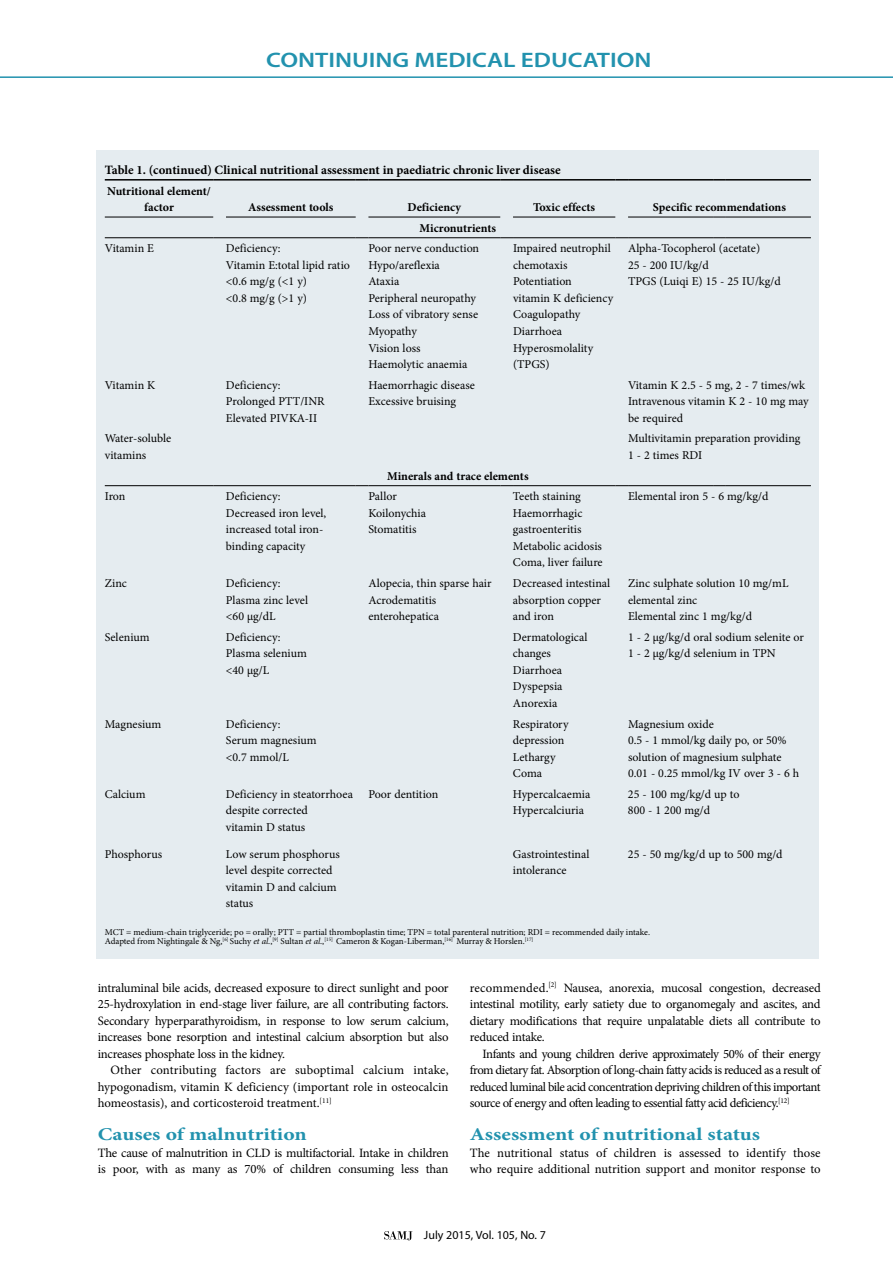
<style>
.page{position:relative;width:893px;height:1263px;background:#fff}
.page>*{position:absolute;margin:0;border:0;box-sizing:border-box;transform-origin:0 0}
.t1{font:600 21px "Myriad Pro";color:#2292ae;scale:1.2 1}
.t2{font:700 18px "Minion Pro";letter-spacing:-.005em;color:#2292ae;scale:1.2 1}
.t3{font:12.75px/16.5px "Minion Pro";letter-spacing:-.015em;color:#000;text-align:justify}
.t4{font:700 12.75px "Minion Pro";color:#000}
.t5{font:12px/16.5px "Minion Pro";color:#000}
.t6{font:700 12px/16.5px "Minion Pro";color:#000;text-align:center}
.t7{font:12px "Myriad Pro";color:#000}
.t8{font:9px/9px "Minion Pro";color:#000}
.s1{font-style:italic}
</style>
<div class="page">
<hr style="left:0;top:76px;width:893px;height:2px;background:#2292ae">
<svg style="left:384px;top:1231px;width:28px;height:9px"></svg>
<div style="left:96px;top:150px;width:723px;height:809px;background:#e5ecf0"></div>
<hr style="left:105px;top:179px;width:108px;height:2px;background:#000">
<svg style="left:213px;top:179px;width:13px;height:2px"></svg>
<hr style="left:226px;top:179px;width:130px;height:2px;background:#000">
<svg style="left:356px;top:179px;width:12px;height:2px"></svg>
<hr style="left:368px;top:179px;width:132px;height:2px;background:#000">
<svg style="left:500px;top:179px;width:13px;height:2px"></svg>
<hr style="left:513px;top:179px;width:102px;height:2px;background:#000">
<svg style="left:615px;top:179px;width:13px;height:2px"></svg>
<hr style="left:628px;top:179px;width:85px;height:2px;background:#000">
<svg style="left:713px;top:179px;width:13px;height:2px"></svg>
<hr style="left:726px;top:179px;width:85px;height:2px;background:#000">
<hr style="left:105px;top:217px;width:108px;height:1px;background:#000">
<hr style="left:226px;top:217px;width:130px;height:1px;background:#000">
<hr style="left:368px;top:217px;width:132px;height:1px;background:#000">
<hr style="left:513px;top:217px;width:102px;height:1px;background:#000">
<hr style="left:628px;top:217px;width:85px;height:1px;background:#000">
<svg style="left:713px;top:217px;width:13px;height:1px"></svg>
<hr style="left:726px;top:217px;width:85px;height:1px;background:#000">
<hr style="left:105px;top:237px;width:108px;height:1px;background:#000">
<svg style="left:213px;top:237px;width:13px;height:1px"></svg>
<hr style="left:226px;top:237px;width:130px;height:1px;background:#000">
<svg style="left:356px;top:237px;width:12px;height:1px"></svg>
<hr style="left:368px;top:237px;width:132px;height:1px;background:#000">
<svg style="left:500px;top:237px;width:13px;height:1px"></svg>
<hr style="left:513px;top:237px;width:102px;height:1px;background:#000">
<svg style="left:615px;top:237px;width:13px;height:1px"></svg>
<hr style="left:628px;top:237px;width:85px;height:1px;background:#000">
<svg style="left:713px;top:237px;width:13px;height:1px"></svg>
<hr style="left:726px;top:237px;width:85px;height:1px;background:#000">
<hr style="left:105px;top:485px;width:108px;height:1px;background:#000">
<svg style="left:213px;top:485px;width:13px;height:1px"></svg>
<hr style="left:226px;top:485px;width:130px;height:1px;background:#000">
<svg style="left:356px;top:485px;width:12px;height:1px"></svg>
<hr style="left:368px;top:485px;width:132px;height:1px;background:#000">
<svg style="left:500px;top:485px;width:13px;height:1px"></svg>
<hr style="left:513px;top:485px;width:102px;height:1px;background:#000">
<svg style="left:615px;top:485px;width:13px;height:1px"></svg>
<hr style="left:628px;top:485px;width:85px;height:1px;background:#000">
<svg style="left:713px;top:485px;width:13px;height:1px"></svg>
<hr style="left:726px;top:485px;width:85px;height:1px;background:#000">
<h1 class="t1" style="left:266px;top:47px;width:323px">CONTINUING MEDICAL EDUCATION</h1>
<p class="t4" style="left:105px;top:161px;width:458px">Table 1. (continued) Clinical nutritional assessment in paediatric chronic liver disease</p>
<p class="t6" style="left:107px;top:182px;width:105px">Nutritional element/ factor</p>
<p class="t6" style="left:248px;top:199px;width:87px">Assessment tools</p>
<p class="t6" style="left:408px;top:199px;width:55px">Deficiency</p>
<p class="t6" style="left:533px;top:199px;width:64px">Toxic effects</p>
<p class="t6" style="left:653px;top:199px;width:135px">Specific recommendations</p>
<p class="t6" style="left:420px;top:219px;width:78px">Micronutrients</p>
<p class="t5" style="left:105px;top:240px;width:51px">Vitamin E</p>
<p class="t5" style="left:226px;top:240px;width:126px">Deficiency:<br>Vitamin E:total lipid ratio &lt;0.6 mg/g (&lt;1 y)<br>&lt;0.8 mg/g (&gt;1 y)</p>
<p class="t5" style="left:368px;top:240px;width:112px">Poor nerve conduction<br>Hypo/areflexia<br>Ataxia<br>Peripheral neuropathy<br>Loss of vibratory sense<br>Myopathy<br>Vision loss<br>Haemolytic anaemia</p>
<p class="t5" style="left:513px;top:240px;width:102px">Impaired neutrophil chemotaxis<br>Potentiation<br>vitamin K deficiency<br>Coagulopathy<br>Diarrhoea<br>Hyperosmolality (TPGS)</p>
<p class="t5" style="left:628px;top:240px;width:154px">Alpha-Tocopherol (acetate)<br>25 - 200 IU/kg/d<br>TPGS (Luiqi E) 15 - 25 IU/kg/d</p>
<p class="t5" style="left:105px;top:377px;width:52px">Vitamin K</p>
<p class="t5" style="left:226px;top:377px;width:100px">Deficiency:<br>Prolonged PTT/INR<br>Elevated PIVKA-II</p>
<p class="t5" style="left:368px;top:377px;width:108px">Haemorrhagic disease<br>Excessive bruising</p>
<p class="t5" style="left:628px;top:377px;width:182px">Vitamin K 2.5 - 5 mg, 2 - 7 times/wk<br>Intravenous vitamin K 2 - 10 mg may be required</p>
<p class="t5" style="left:105px;top:430px;width:68px">Water-soluble vitamins</p>
<p class="t5" style="left:628px;top:430px;width:174px">Multivitamin preparation providing<br>1 - 2 times RDI</p>
<p class="t6" style="left:387px;top:467px;width:143px">Minerals and trace elements</p>
<p class="t5" style="left:105px;top:488px;width:22px">Iron</p>
<p class="t5" style="left:226px;top:488px;width:102px">Deficiency:<br>Decreased iron level, increased total iron&shy;binding capacity</p>
<p class="t5" style="left:368px;top:488px;width:59px">Pallor<br>Koilonychia<br>Stomatitis</p>
<p class="t5" style="left:513px;top:488px;width:91px">Teeth staining<br>Haemorrhagic gastroenteritis<br>Metabolic acidosis<br>Coma, liver failure</p>
<p class="t5" style="left:628px;top:488px;width:142px">Elemental iron 5 - 6 mg/kg/d</p>
<p class="t5" style="left:105px;top:575px;width:24px">Zinc</p>
<p class="t5" style="left:226px;top:575px;width:84px">Deficiency:<br>Plasma zinc level &lt;60 µg/dL</p>
<p class="t5" style="left:368px;top:575px;width:125px">Alopecia, thin sparse hair<br>Acrodematitis enterohepatica</p>
<p class="t5" style="left:513px;top:575px;width:99px">Decreased intestinal absorption copper and iron</p>
<p class="t5" style="left:628px;top:575px;width:162px">Zinc sulphate solution 10 mg/mL elemental zinc<br>Elemental zinc 1 mg/kg/d</p>
<p class="t5" style="left:105px;top:629px;width:46px">Selenium</p>
<p class="t5" style="left:226px;top:629px;width:82px">Deficiency:<br>Plasma selenium &lt;40 µg/L</p>
<p class="t5" style="left:513px;top:629px;width:76px">Dermatological changes<br>Diarrhoea<br>Dyspepsia<br>Anorexia</p>
<p class="t5" style="left:628px;top:629px;width:177px">1 - 2 µg/kg/d oral sodium selenite or<br>1 - 2 µg/kg/d selenium in TPN</p>
<p class="t5" style="left:105px;top:715px;width:58px">Magnesium</p>
<p class="t5" style="left:226px;top:715px;width:92px">Deficiency:<br>Serum magnesium &lt;0.7 mmol/L</p>
<p class="t5" style="left:513px;top:715px;width:57px">Respiratory depression<br>Lethargy<br>Coma</p>
<p class="t5" style="left:628px;top:715px;width:173px">Magnesium oxide<br>0.5 - 1 mmol/kg daily po, or 50% solution of magnesium sulphate<br>0.01 - 0.25 mmol/kg IV over 3 - 6 h</p>
<p class="t5" style="left:105px;top:786px;width:42px">Calcium</p>
<p class="t5" style="left:226px;top:786px;width:129px">Deficiency in steatorrhoea despite corrected<br>vitamin D status</p>
<p class="t5" style="left:368px;top:786px;width:72px">Poor dentition</p>
<p class="t5" style="left:513px;top:786px;width:79px">Hypercalcaemia<br>Hypercalciuria</p>
<p class="t5" style="left:628px;top:786px;width:113px">25 - 100 mg/kg/d up to<br>800 - 1 200 mg/d</p>
<p class="t5" style="left:105px;top:846px;width:59px">Phosphorus</p>
<p class="t5" style="left:226px;top:846px;width:115px">Low serum phosphorus level despite corrected vitamin D and calcium status</p>
<p class="t5" style="left:513px;top:846px;width:78px">Gastrointestinal intolerance</p>
<p class="t5" style="left:628px;top:846px;width:156px">25 - 50 mg/kg/d up to 500 mg/d</p>
<p class="t8" style="left:105px;top:927px;width:547px">MCT = medium-chain triglyceride; po = orally; PTT = partial thromboplastin time; TPN = total parenteral nutrition; RDI = recommended daily intake.<br>Adapted from Nightingale &amp; Ng,<sup>[6]</sup> Suchy <span class="s1">et al</span>.,<sup>[9]</sup> Sultan <span class="s1">et al</span>.,<sup>[15]</sup> Cameron &amp; Kogan-Liberman,<sup>[16]</sup> Murray &amp; Horslen.<sup>[17]</sup></p>
<p class="t3" style="left:98px;top:979px;width:352px">intraluminal bile acids, decreased exposure to direct sunlight and poor 25-hydroxylation in end-stage liver failure, are all contributing factors.<br>Secondary hyperparathyroidism, in response to low serum calcium, increases bone resorption and intestinal calcium absorption but also increases phosphate loss in the kidney.</p>
<p class="t3" style="left:98px;top:1062px;width:352px;text-indent:13px">Other contributing factors are suboptimal calcium intake, hypogonadism, vitamin K deficiency (important role in osteocalcin homeostasis), and corticosteroid treatment.<sup>[11]</sup></p>
<h2 class="t2" style="left:98px;top:1122px;width:176px">Causes of malnutrition</h2>
<p class="t3" style="left:98px;top:1144px;width:352px">The cause of malnutrition in CLD is multifactorial. Intake in children is poor, with as many as 70% of children consuming less than</p>
<p class="t3" style="left:470px;top:979px;width:352px">recommended.<sup>[2]</sup> Nausea, anorexia, mucosal congestion, decreased intestinal motility, early satiety due to organomegaly and ascites, and dietary modifications that require unpalatable diets all contribute to reduced intake.</p>
<p class="t3" style="left:470px;top:1045px;width:352px;text-indent:13px">Infants and young children derive approximately 50% of their energy from dietary fat. Absorption of long-chain fatty acids is reduced as a result of reduced luminal bile acid concentration depriving children of this important source of energy and often leading to essential fatty acid deficiency.<sup>[12]</sup></p>
<h2 class="t2" style="left:470px;top:1122px;width:243px">Assessment of nutritional status</h2>
<p class="t3" style="left:470px;top:1144px;width:352px">The nutritional status of children is assessed to identify those who require additional nutrition support and monitor response to</p>
<p class="t7" style="left:424px;top:1228px;width:124px">July 2015, Vol. 105, No. 7</p>
</div>
